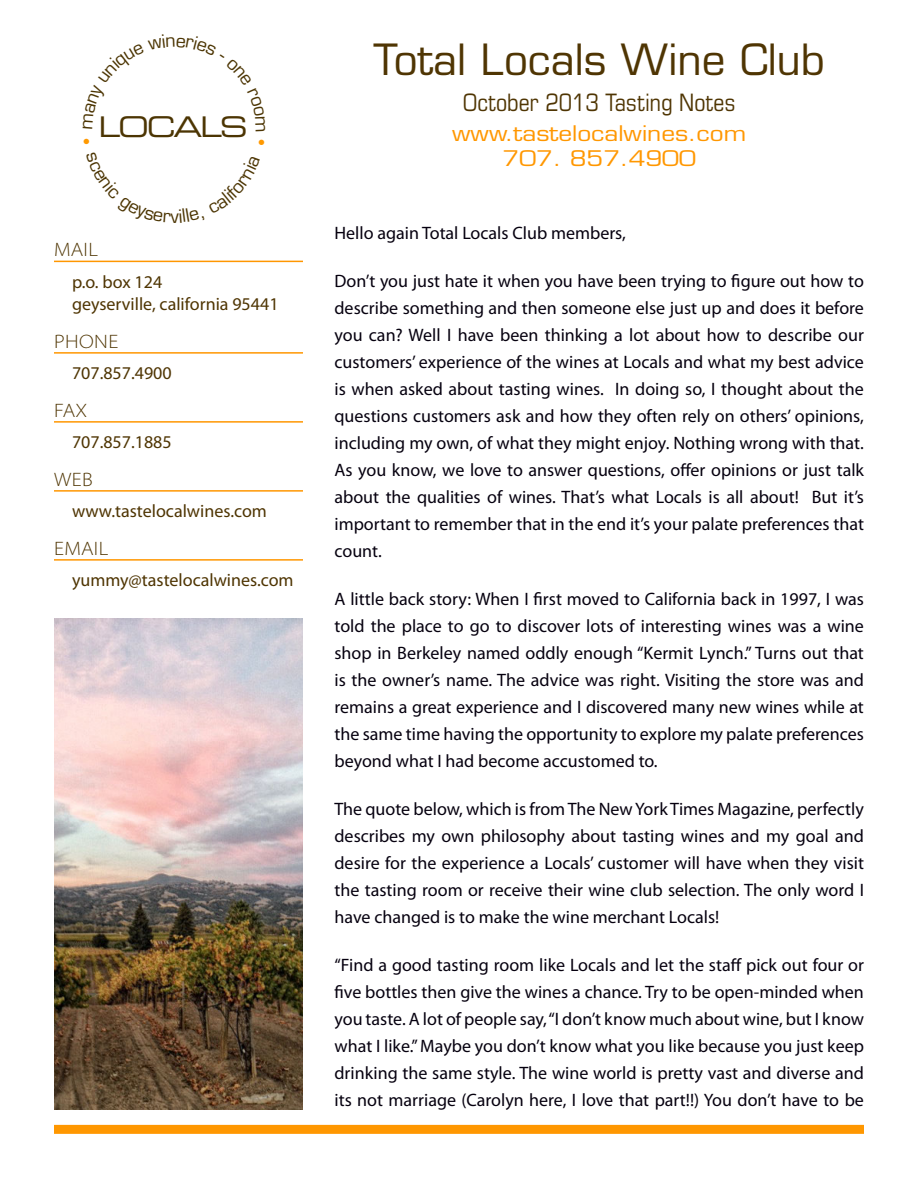
<style>
.page{position:relative;width:918px;height:1188px;background:#fff}
.page>*{position:absolute;margin:0;border:0;box-sizing:border-box;transform-origin:0 0}
.Top_Heading{font:42px "Eurostile";color:#4f3503}
.t1{font:28.5px "Eurostile Extended Two";letter-spacing:-.075em;color:#4c3503}
.Top_Sub-heading{font:condensed 24px "Eurostile";color:#4f3503}
.Top_Sub-heading-2{font:21px "Eurostile";color:#ff9700;scale:1.16 1}
.Top_Contact{font:21px "Eurostile";color:#ff9700;scale:1.16 1}
.Contact_Info_-_Caps{font:300 semi-expanded 19.5px "Myriad Pro";letter-spacing:.02em;color:#4f3503}
.Paragraph_Welcome{font:18px/27px "Myriad Pro";color:#06000f;text-align:justify}
.Contact_Info_-_First{font:18px "Myriad Pro";color:#4f3503}
.Contact_Info_-_Next{font:18px "Myriad Pro";color:#4f3503}
</style>
<div class="page">
<div style="left:54px;top:1125px;width:810px;height:9px;background:#ff9700"></div>
<img style="left:54px;top:618px;width:249px;height:491px">
<hr style="left:54px;top:261px;width:249px;height:1px;background:#ff9700">
<hr style="left:54px;top:352px;width:249px;height:2px;background:#ff9700">
<hr style="left:54px;top:421px;width:249px;height:2px;background:#ff9700">
<hr style="left:54px;top:490px;width:249px;height:2px;background:#ff9700">
<hr style="left:54px;top:559px;width:249px;height:2px;background:#ff9700">
<p class="t1" style="left:98px;top:107px;width:151px">LOCALS</p>
<p class="Contact_Info_-_Caps" style="left:54px;top:239px;width:45px">MAIL</p>
<p class="Contact_Info_-_First" style="left:72px;top:272px;width:92px">p.o. box 124</p>
<p class="Contact_Info_-_Next" style="left:72px;top:294px;width:208px">geyserville, california 95441</p>
<p class="Contact_Info_-_Caps" style="left:54px;top:330px;width:66px">PHONE</p>
<p class="Contact_Info_-_First" style="left:72px;top:363px;width:101px">707.857.4900</p>
<p class="Contact_Info_-_Caps" style="left:54px;top:399px;width:34px">FAX</p>
<p class="Contact_Info_-_First" style="left:72px;top:432px;width:101px">707.857.1885</p>
<p class="Contact_Info_-_Caps" style="left:54px;top:468px;width:40px">WEB</p>
<p class="Contact_Info_-_First" style="left:72px;top:501px;width:196px">www.tastelocalwines.com</p>
<p class="Contact_Info_-_Caps" style="left:54px;top:537px;width:56px">EMAIL</p>
<p class="Contact_Info_-_First" style="left:72px;top:570px;width:223px">yummy@tastelocalwines.com</p>
<p class="Top_Heading" style="left:374px;top:34px;width:453px">Total Locals Wine Club</p>
<p class="Top_Sub-heading" style="left:463px;top:88px;width:274px">October 2013 Tasting Notes</p>
<p class="Top_Sub-heading-2" style="left:452px;top:120px;width:255px">www.tastelocalwines.com</p>
<p class="Top_Contact" style="left:503px;top:146px;width:168px">707. 857.4900</p>
<p class="Paragraph_Welcome" style="left:334px;top:220px;width:293px">Hello again Total Locals Club members,</p>
<p class="Paragraph_Welcome" style="left:334px;top:268px;width:531px">Don’t you just hate it when you have been trying to figure out how to describe something and then someone else just up and does it before you can? Well I have been thinking a lot about how to describe our customers’ experience of the wines at Locals and what my best advice is when asked about tasting wines. In doing so, I thought about the questions customers ask and how they often rely on others’ opinions, including my own, of what they might enjoy. Nothing wrong with that.<br>As you know, we love to answer questions, offer opinions or just talk about the qualities of wines. That’s what Locals is all about! But it’s important to remember that in the end it’s your palate preferences that count.</p>
<p class="Paragraph_Welcome" style="left:334px;top:586px;width:531px">A little back story: When I first moved to California back in 1997, I was told the place to go to discover lots of interesting wines was a wine shop in Berkeley named oddly enough “Kermit Lynch.” Turns out that is the owner’s name. The advice was right. Visiting the store was and remains a great experience and I discovered many new wines while at the same time having the opportunity to explore my palate preferences beyond what I had become accustomed to.</p>
<p class="Paragraph_Welcome" style="left:334px;top:796px;width:531px">The quote below, which is from The New York Times Magazine, perfectly describes my own philosophy about tasting wines and my goal and desire for the experience a Locals’ customer will have when they visit the tasting room or receive their wine club selection. The only word I have changed is to make the wine merchant Locals!</p>
<p class="Paragraph_Welcome" style="left:334px;top:952px;width:531px">“Find a good tasting room like Locals and let the staff pick out four or five bottles then give the wines a chance. Try to be open-minded when you taste. A lot of people say, “I don’t know much about wine, but I know what I like.” Maybe you don’t know what you like because you just keep drinking the same style. The wine world is pretty vast and diverse and its not marriage (Carolyn here, I love that part!!) You don’t have to be</p>
</div>
